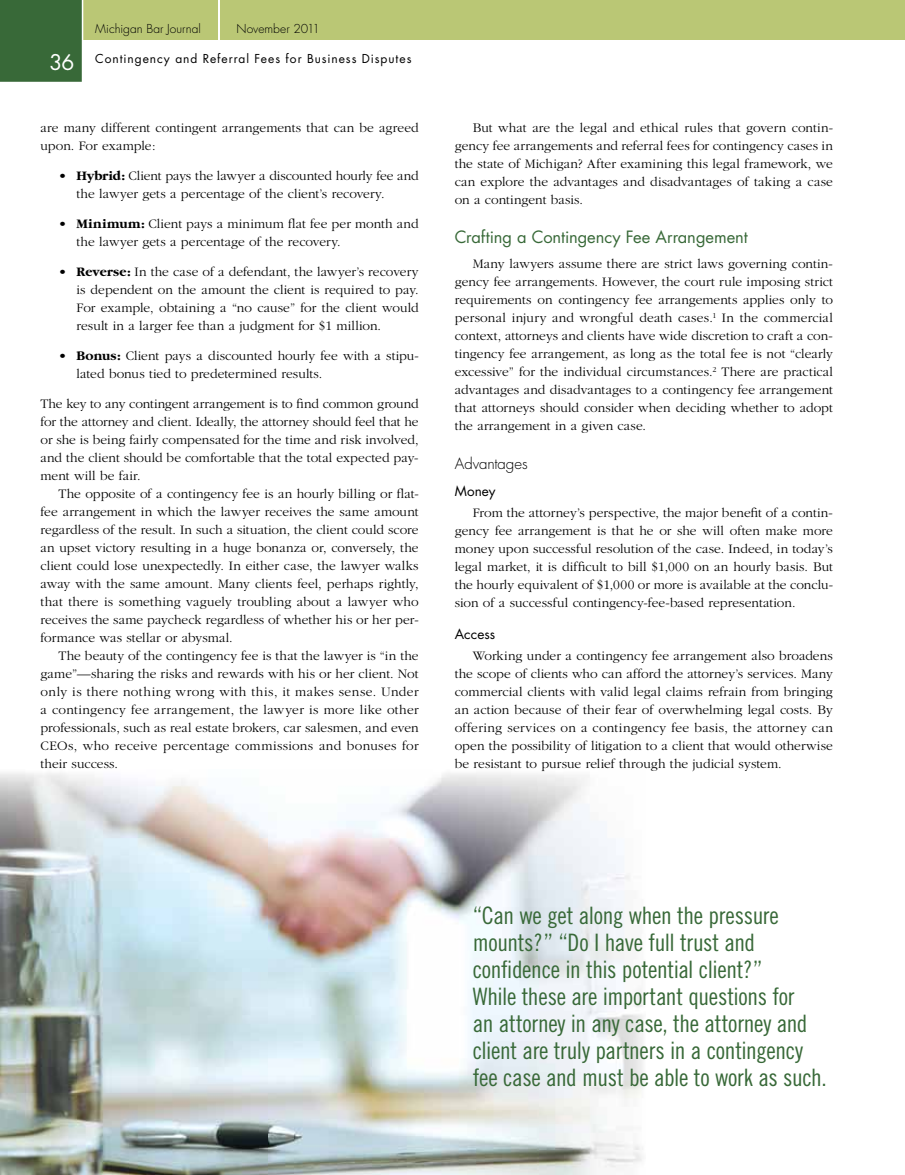
<style>
.page{position:relative;width:905px;height:1175px;background:#fff}
.page>*{position:absolute;margin:0;border:0;box-sizing:border-box;transform-origin:0 0}
.t1{font:24px/27px "Trade Gothic Cond Eighteen";letter-spacing:-.015em;color:#386938}
.t2{font:21px "Futura";color:#fff}
.t3{font:16.5px "Futura";color:#386938}
.t4{font:300 15px "Futura";color:#000}
.t5{font:300 13.5px/18px "Garamond";letter-spacing:.005em;color:#000;text-align:justify}
.t6{font:13.5px "Futura";letter-spacing:.01em;color:#000}
.t7{font:12px "Futura";letter-spacing:.08em;color:#000}
.t8{font:300 12px "Futura";color:#000}
.s1{font-weight:700}
</style>
<div class="page">
<img style="left:0;top:773px;width:644px;height:401px">
<div style="left:0;top:0;width:904px;height:39px;background:#bac775"></div>
<div style="left:0;top:0;width:83px;height:82px;background:#386938"></div>
<hr style="left:218px;top:0;width:2px;height:39px;background:#fff">
<h2 class="t2" style="left:49px;top:48px;width:27px">36</h2>
<p class="t8" style="left:95px;top:21px;width:107px">Michigan Bar Journal</p>
<p class="t8" style="left:236px;top:21px;width:85px">November 2011</p>
<p class="t7" style="left:95px;top:51px;width:317px">Contingency and Referral Fees for Business Disputes</p>
<p class="t5" style="left:40px;top:119px;width:380px">are many different contingent arrangements that can be agreed upon. For example:</p>
<p class="t5" style="left:76px;top:167px;width:344px;text-indent:-18px">• <span class="s1">Hybrid:</span> Client pays the lawyer a discounted hourly fee and the lawyer gets a percentage of the client’s recovery.</p>
<p class="t5" style="left:76px;top:215px;width:343px;text-indent:-18px">• <span class="s1">Minimum:</span> Client pays a minimum flat fee per month and the lawyer gets a percentage of the recovery.</p>
<p class="t5" style="left:76px;top:263px;width:344px;text-indent:-18px">• <span class="s1">Reverse:</span> In the case of a defendant, the lawyer’s recovery is dependent on the amount the client is required to pay.<br>For example, obtaining a “no cause” for the client would result in a larger fee than a judgment for $1 million.</p>
<p class="t5" style="left:76px;top:347px;width:343px;text-indent:-18px">• <span class="s1">Bonus:</span> Client pays a discounted hourly fee with a stipu&shy;lated bonus tied to predetermined results.</p>
<p class="t5" style="left:40px;top:395px;width:380px">The key to any contingent arrangement is to find common ground for the attorney and client. Ideally, the attorney should feel that he or she is being fairly compensated for the time and risk involved, and the client should be comfortable that the total expected pay&shy;ment will be fair.</p>
<p class="t5" style="left:40px;top:485px;width:380px;text-indent:18px">The opposite of a contingency fee is an hourly billing or flat&shy;fee arrangement in which the lawyer receives the same amount regardless of the result. In such a situation, the client could score an upset victory resulting in a huge bonanza or, conversely, the client could lose unexpectedly. In either case, the lawyer walks away with the same amount. Many clients feel, perhaps rightly, that there is something vaguely troubling about a lawyer who receives the same paycheck regardless of whether his or her per&shy;formance was stellar or abysmal.</p>
<p class="t5" style="left:40px;top:646px;width:380px;text-indent:18px">The beauty of the contingency fee is that the lawyer is “in the game”—sharing the risks and rewards with his or her client. Not only is there nothing wrong with this, it makes sense. Under a contingency fee arrangement, the lawyer is more like other professionals, such as real estate brokers, car salesmen, and even CEOs, who receive percentage commissions and bonuses for their success.</p>
<p class="t5" style="left:455px;top:119px;width:380px;text-indent:18px">But what are the legal and ethical rules that govern contin&shy;gency fee arrangements and referral fees for contingency cases in the state of Michigan? After examining this legal framework, we can explore the advantages and disadvantages of taking a case on a contingent basis.</p>
<p class="t3" style="left:454px;top:225px;width:294px">Crafting a Contingency Fee Arrangement</p>
<p class="t5" style="left:455px;top:255px;width:380px;text-indent:18px">Many lawyers assume there are strict laws governing contin&shy;gency fee arrangements. However, the court rule imposing strict requirements on contingency fee arrangements applies only to personal injury and wrongful death cases.<sup>1</sup> In the commercial context, attorneys and clients have wide discretion to craft a con&shy;tingency fee arrangement, as long as the total fee is not “clearly excessive” for the individual circumstances.<sup>2</sup> There are practical advantages and disadvantages to a contingency fee arrangement that attorneys should consider when deciding whether to adopt the arrangement in a given case.</p>
<p class="t4" style="left:454px;top:454px;width:74px">Advantages</p>
<p class="t6" style="left:454px;top:482px;width:42px">Money</p>
<p class="t5" style="left:454px;top:504px;width:380px;text-indent:18px">From the attorney’s perspective, the major benefit of a contin&shy;gency fee arrangement is that he or she will often make more money upon successful resolution of the case. Indeed, in today’s legal market, it is difficult to bill $1,000 on an hourly basis. But the hourly equivalent of $1,000 or more is available at the conclu&shy;sion of a successful contingency-fee-based representation.</p>
<p class="t6" style="left:454px;top:624px;width:42px">Access</p>
<p class="t5" style="left:454px;top:647px;width:380px;text-indent:18px">Working under a contingency fee arrangement also broadens the scope of clients who can afford the attorney’s services. Many commercial clients with valid legal claims refrain from bringing an action because of their fear of overwhelming legal costs. By offering services on a contingency fee basis, the attorney can open the possibility of litigation to a client that would otherwise be resistant to pursue relief through the judicial system.</p>
<p class="t1" style="left:472px;top:901px;width:355px">“Can we get along when the pressure mounts?” “Do I have full trust and confidence in this potential client?”<br>While these are important questions for<br>an attorney in any case, the attorney and client are truly partners in a contingency fee case and must be able to work as such.</p>
</div>
